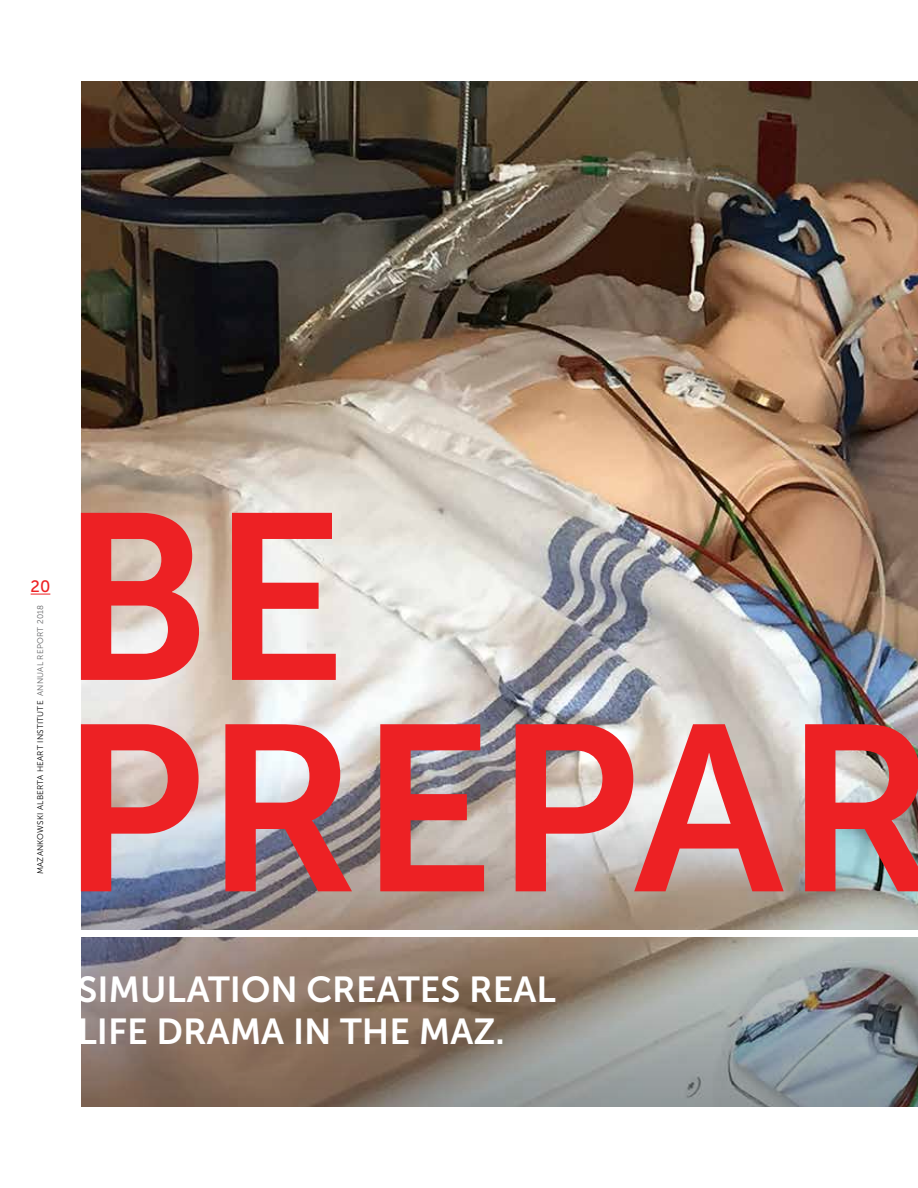
<style>
.page{position:relative;width:918px;height:1188px;background:#fff}
.page>*{position:absolute;margin:0;border:0;box-sizing:border-box;transform-origin:0 0}
.t1{font:235.35px/211.4px "Museo Sans 700";color:#ed2124}
.t2{font:36px/42px "Museo Sans 700";color:#fff}
.t3{font:16.5px "Museo Sans 500";color:#ed2124}
.t4{font:8.25px "Museo Sans 300";letter-spacing:.025em;color:#000}
.s1{color:#636466}
</style>
<div class="page">
<svg style="left:31px;top:594px;width:19px;height:1px"></svg>
<img style="left:81px;top:81px;width:837px;height:585px">
<img style="left:81px;top:666px;width:837px;height:441px">
<div style="left:77px;top:930px;width:841px;height:6px;background:#fff"></div>
<h3 class="t3" style="left:31px;top:578px;width:21px">20</h3>
<p class="t4" style="left:36px;top:874px;width:271px;rotate:-90deg">MAZANKOWSKI ALBERTA HEART INSTITUTE <span class="s1">ANNUAL REPORT 2018</span></p>
<h1 class="t1" style="left:60px;top:493px;width:881px">BE<br>PREPAR</h1>
<h2 class="t2" style="left:77px;top:969px;width:480px">SIMULATION CREATES REAL<br>LIFE DRAMA IN THE MAZ.</h2>
</div>
